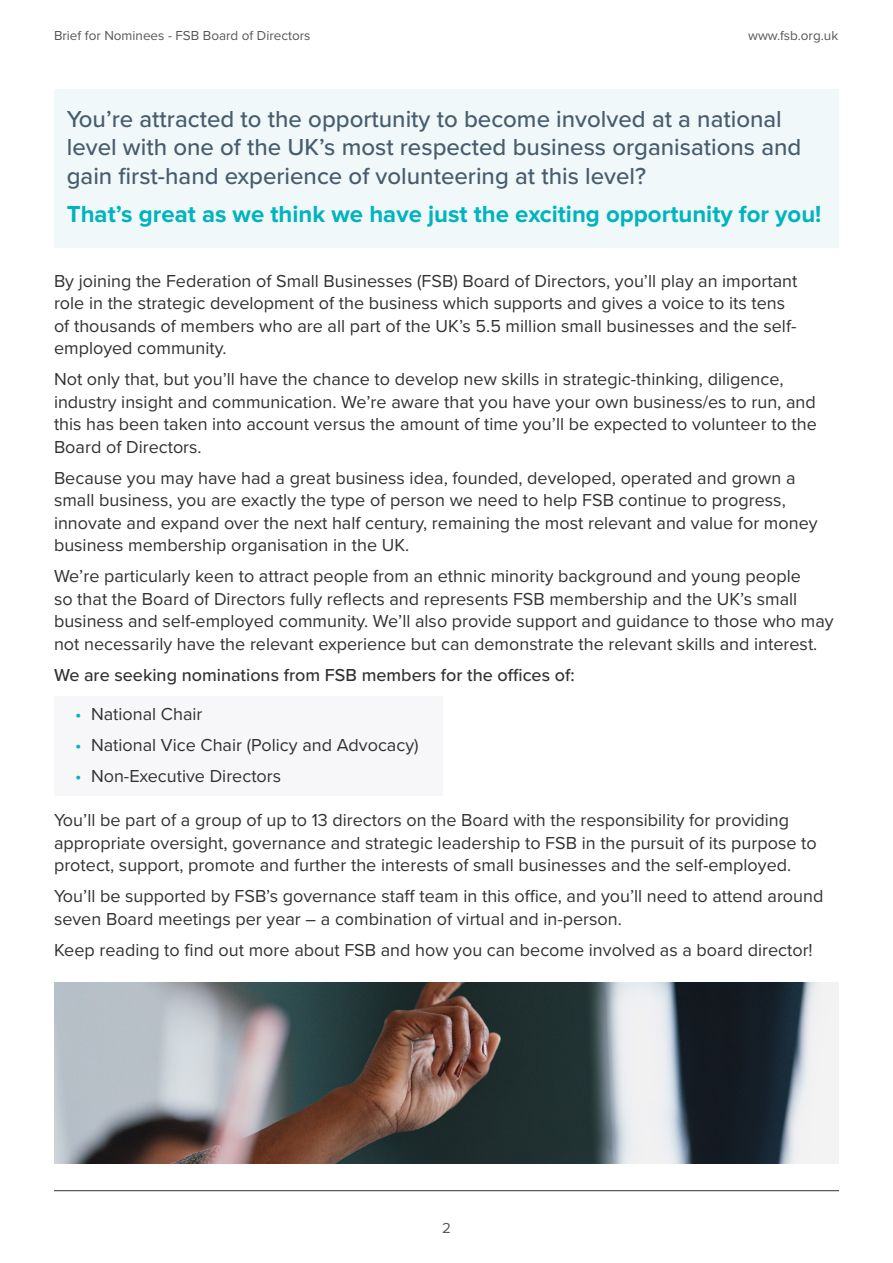
<style>
.page{position:relative;width:893px;height:1263px;background:#fff}
.page>*{position:absolute;margin:0;border:0;box-sizing:border-box;transform-origin:0 0}
.FSB_BODY_TEXT{font:500 24px/28.8px "Proxima Nova";color:#475c6d}
.FSB_BODY_TEXT-2{font:700 24px "Proxima Nova";color:#00b3bd}
.FSB_BODY_TEXT-3{font:18px/22.5px "Proxima Nova";color:#323232}
.FSB_BODY_TEXT-4{font:500 18px "Proxima Nova";color:#323232}
.t1{font:15px "Proxima Nova";color:#575756}
.t2{font:13.5px "Proxima Nova";color:#575756}
.s1{color:#00b3bd}
</style>
<div class="page">
<hr style="left:54px;top:1190px;width:785px;height:1px;background:#323232">
<div style="left:54px;top:696px;width:388px;height:99px;background:#f7f7f9"></div>
<div style="left:54px;top:89px;width:785px;height:159px;background:#f0f8fa"></div>
<img style="left:54px;top:982px;width:785px;height:182px">
<p class="t2" style="left:54px;top:25px;width:258px">Brief for Nominees - FSB Board of Directors</p>
<p class="t2" style="left:748px;top:25px;width:92px">www.fsb.org.uk</p>
<p class="FSB_BODY_TEXT" style="left:67px;top:103px;width:736px">You’re attracted to the opportunity to become involved at a national level with one of the UK’s most respected business organisations and gain first-hand experience of volunteering at this level?</p>
<p class="FSB_BODY_TEXT-2" style="left:67px;top:200px;width:756px">That’s great as we think we have just the exciting opportunity for you!</p>
<p class="FSB_BODY_TEXT-3" style="left:54px;top:269px;width:745px">By joining the Federation of Small Businesses (FSB) Board of Directors, you’ll play an important role in the strategic development of the business which supports and gives a voice to its tens of thousands of members who are all part of the UK’s 5.5 million small businesses and the self&shy;employed community.</p>
<p class="FSB_BODY_TEXT-3" style="left:54px;top:367px;width:764px">Not only that, but you’ll have the chance to develop new skills in strategic-thinking, diligence, industry insight and communication. We’re aware that you have your own business/es to run, and this has been taken into account versus the amount of time you’ll be expected to volunteer to the Board of Directors.</p>
<p class="FSB_BODY_TEXT-3" style="left:54px;top:466px;width:765px">Because you may have had a great business idea, founded, developed, operated and grown a small business, you are exactly the type of person we need to help FSB continue to progress, innovate and expand over the next half century, remaining the most relevant and value for money business membership organisation in the UK.</p>
<p class="FSB_BODY_TEXT-3" style="left:54px;top:564px;width:781px">We’re particularly keen to attract people from an ethnic minority background and young people<br>so that the Board of Directors fully reflects and represents FSB membership and the UK’s small business and self-employed community. We’ll also provide support and guidance to those who may not necessarily have the relevant experience but can demonstrate the relevant skills and interest.</p>
<p class="FSB_BODY_TEXT-4" style="left:54px;top:661px;width:522px">We are seeking nominations from FSB members for the offices of:</p>
<p class="FSB_BODY_TEXT-3" style="left:75px;top:702px;width:129px"><span class="s1">•</span> National Chair</p>
<p class="FSB_BODY_TEXT-3" style="left:75px;top:733px;width:345px"><span class="s1">•</span> National Vice Chair (Policy and Advocacy)</p>
<p class="FSB_BODY_TEXT-3" style="left:75px;top:764px;width:207px"><span class="s1">•</span> Non-Executive Directors</p>
<p class="FSB_BODY_TEXT-3" style="left:54px;top:808px;width:764px">You’ll be part of a group of up to 13 directors on the Board with the responsibility for providing appropriate oversight, governance and strategic leadership to FSB in the pursuit of its purpose to protect, support, promote and further the interests of small businesses and the self-employed.</p>
<p class="FSB_BODY_TEXT-3" style="left:54px;top:884px;width:771px">You’ll be supported by FSB’s governance staff team in this office, and you’ll need to attend around seven Board meetings per year – a combination of virtual and in-person.</p>
<p class="FSB_BODY_TEXT-3" style="left:54px;top:937px;width:760px">Keep reading to find out more about FSB and how you can become involved as a board director!</p>
<p class="t1" style="left:442px;top:1216px;width:10px">2</p>
</div>
